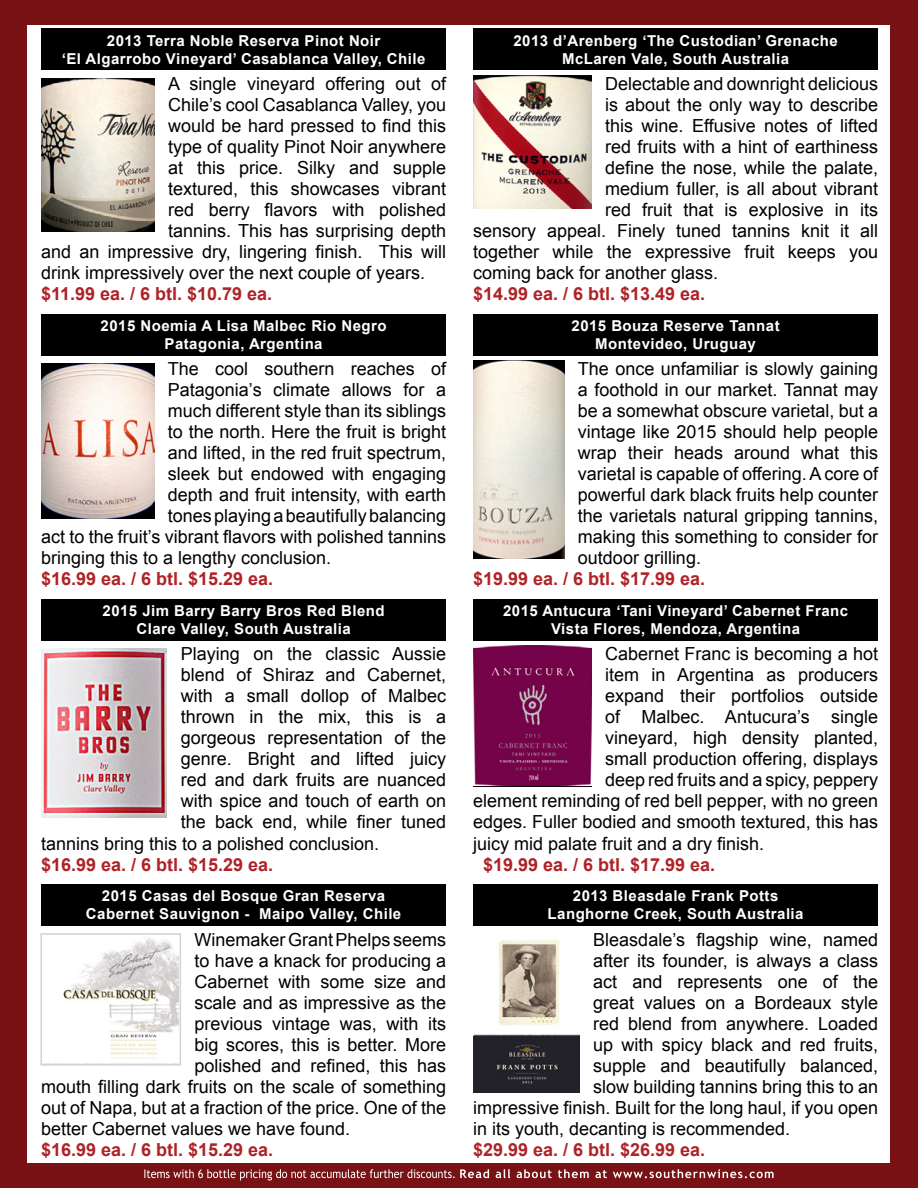
<style>
.page{position:relative;width:918px;height:1188px;background:#781214}
.page>*{position:absolute;margin:0;border:0;box-sizing:border-box;transform-origin:0 0}
.t1{font:18px/21px "Arial";color:#000;text-align:justify}
.t2{font:700 18px "Arial";color:#af2227}
.t3{font:700 15px/18px "Arial";letter-spacing:.03em;color:#fff;text-align:center}
</style>
<div class="page">
<div style="left:28px;top:25px;width:862px;height:1138px;background:#fff"></div>
<svg style="left:144px;top:1169px;width:630px;height:11px"></svg>
<div style="left:41px;top:28px;width:405px;height:42px;background:#000"></div>
<img style="left:41px;top:79px;width:114px;height:153px">
<div style="left:473px;top:28px;width:405px;height:42px;background:#000"></div>
<img style="left:473px;top:76px;width:119px;height:133px">
<div style="left:41px;top:314px;width:405px;height:42px;background:#000"></div>
<img style="left:41px;top:364px;width:113px;height:154px">
<div style="left:473px;top:314px;width:405px;height:42px;background:#000"></div>
<img style="left:473px;top:361px;width:91px;height:198px">
<div style="left:41px;top:599px;width:405px;height:42px;background:#000"></div>
<img style="left:41px;top:649px;width:125px;height:168px">
<div style="left:473px;top:599px;width:405px;height:42px;background:#000"></div>
<img style="left:473px;top:646px;width:119px;height:140px">
<div style="left:41px;top:884px;width:405px;height:42px;background:#000"></div>
<img style="left:63px;top:938px;width:115px;height:121px">
<div style="left:40px;top:933px;width:141px;height:133px;border:2px solid #d1d3d4"></div>
<div style="left:473px;top:884px;width:405px;height:42px;background:#000"></div>
<img style="left:473px;top:940px;width:107px;height:152px">
<p class="t3" style="left:62px;top:32px;width:365px">2013 Terra Noble Reserva Pinot Noir<br>‘El Algarrobo Vineyard’ Casablanca Valley, Chile</p>
<p class="t1" style="left:168px;top:74px;width:279px">A single vineyard offering out of</p>
<p class="t1" style="left:168px;top:95px;width:279px">Chile’s cool Casablanca Valley, you</p>
<p class="t1" style="left:168px;top:116px;width:279px">would be hard pressed to find this</p>
<p class="t1" style="left:168px;top:137px;width:279px">type of quality Pinot Noir anywhere</p>
<p class="t1" style="left:168px;top:158px;width:279px">at this price. Silky and supple</p>
<p class="t1" style="left:168px;top:179px;width:279px">textured, this showcases vibrant</p>
<p class="t1" style="left:168px;top:200px;width:279px">red berry flavors with polished</p>
<p class="t1" style="left:168px;top:221px;width:279px">tannins. This has surprising depth</p>
<p class="t1" style="left:41px;top:242px;width:406px">and an impressive dry, lingering finish. This will</p>
<p class="t1" style="left:41px;top:263px;width:386px">drink impressively over the next couple of years.</p>
<p class="t2" style="left:41px;top:282px;width:233px">$11.99 ea. / 6 btl. $10.79 ea.</p>
<p class="t3" style="left:101px;top:317px;width:287px">2015 Noemia A Lisa Malbec Rio Negro<br>Patagonia, Argentina</p>
<p class="t1" style="left:168px;top:359px;width:280px">The cool southern reaches of</p>
<p class="t1" style="left:168px;top:380px;width:280px">Patagonia’s climate allows for a</p>
<p class="t1" style="left:168px;top:401px;width:280px">much different style than its siblings</p>
<p class="t1" style="left:168px;top:422px;width:280px">to the north. Here the fruit is bright</p>
<p class="t1" style="left:168px;top:443px;width:280px">and lifted, in the red fruit spectrum,</p>
<p class="t1" style="left:168px;top:464px;width:280px">sleek but endowed with engaging</p>
<p class="t1" style="left:168px;top:485px;width:280px">depth and fruit intensity, with earth</p>
<p class="t1" style="left:168px;top:506px;width:280px">tones playing a beautifully balancing</p>
<p class="t1" style="left:41px;top:527px;width:406px">act to the fruit’s vibrant flavors with polished tannins</p>
<p class="t1" style="left:41px;top:548px;width:292px">bringing this to a lengthy conclusion.</p>
<p class="t2" style="left:41px;top:567px;width:234px">$16.99 ea. / 6 btl. $15.29 ea.</p>
<p class="t3" style="left:103px;top:603px;width:284px">2015 Jim Barry Barry Bros Red Blend<br>Clare Valley, South Australia</p>
<p class="t1" style="left:181px;top:644px;width:267px">Playing on the classic Aussie</p>
<p class="t1" style="left:181px;top:665px;width:267px">blend of Shiraz and Cabernet,</p>
<p class="t1" style="left:181px;top:686px;width:267px">with a small dollop of Malbec</p>
<p class="t1" style="left:181px;top:707px;width:267px">thrown in the mix, this is a</p>
<p class="t1" style="left:181px;top:728px;width:267px">gorgeous representation of the</p>
<p class="t1" style="left:181px;top:749px;width:267px">genre. Bright and lifted juicy</p>
<p class="t1" style="left:181px;top:770px;width:267px">red and dark fruits are nuanced</p>
<p class="t1" style="left:181px;top:791px;width:267px">with spice and touch of earth on</p>
<p class="t1" style="left:181px;top:812px;width:267px">the back end, while finer tuned</p>
<p class="t1" style="left:41px;top:833px;width:340px">tannins bring this to a polished conclusion.</p>
<p class="t2" style="left:41px;top:852px;width:234px">$16.99 ea. / 6 btl. $15.29 ea.</p>
<p class="t3" style="left:86px;top:888px;width:317px">2015 Casas del Bosque Gran Reserva<br>Cabernet Sauvignon - Maipo Valley, Chile</p>
<p class="t1" style="left:195px;top:929px;width:253px">Winemaker Grant Phelps seems</p>
<p class="t1" style="left:195px;top:950px;width:253px">to have a knack for producing a</p>
<p class="t1" style="left:195px;top:971px;width:253px">Cabernet with some size and</p>
<p class="t1" style="left:195px;top:992px;width:253px">scale and as impressive as the</p>
<p class="t1" style="left:195px;top:1013px;width:253px">previous vintage was, with its</p>
<p class="t1" style="left:195px;top:1034px;width:253px">big scores, this is better. More</p>
<p class="t1" style="left:195px;top:1055px;width:253px">polished and refined, this has</p>
<p class="t1" style="left:41px;top:1076px;width:406px">mouth filling dark fruits on the scale of something</p>
<p class="t1" style="left:41px;top:1097px;width:406px">out of Napa, but at a fraction of the price. One of the</p>
<p class="t1" style="left:41px;top:1118px;width:311px">better Cabernet values we have found.</p>
<p class="t2" style="left:41px;top:1137px;width:234px">$16.99 ea. / 6 btl. $15.29 ea.</p>
<p class="t3" style="left:513px;top:32px;width:326px">2013 d’Arenberg ‘The Custodian’ Grenache<br>McLaren Vale, South Australia</p>
<p class="t1" style="left:605px;top:74px;width:274px">Delectable and downright delicious</p>
<p class="t1" style="left:605px;top:95px;width:274px">is about the only way to describe</p>
<p class="t1" style="left:605px;top:116px;width:274px">this wine. Effusive notes of lifted</p>
<p class="t1" style="left:605px;top:137px;width:274px">red fruits with a hint of earthiness</p>
<p class="t1" style="left:605px;top:158px;width:274px">define the nose, while the palate,</p>
<p class="t1" style="left:605px;top:179px;width:274px">medium fuller, is all about vibrant</p>
<p class="t1" style="left:605px;top:200px;width:274px">red fruit that is explosive in its</p>
<p class="t1" style="left:473px;top:221px;width:406px">sensory appeal. Finely tuned tannins knit it all</p>
<p class="t1" style="left:473px;top:242px;width:406px">together while the expressive fruit keeps you</p>
<p class="t1" style="left:473px;top:263px;width:247px">coming back for another glass.</p>
<p class="t2" style="left:473px;top:282px;width:234px">$14.99 ea. / 6 btl. $13.49 ea.</p>
<p class="t3" style="left:572px;top:317px;width:210px">2015 Bouza Reserve Tannat<br>Montevideo, Uruguay</p>
<p class="t1" style="left:578px;top:359px;width:302px">The once unfamiliar is slowly gaining a foothold in our market. Tannat may be a somewhat obscure varietal, but a vintage like 2015 should help people wrap their heads around what this varietal is capable of offering. A core of powerful dark black fruits help counter the varietals natural gripping tannins, making this something to consider for outdoor grilling.</p>
<p class="t2" style="left:473px;top:567px;width:234px">$19.99 ea. / 6 btl. $17.99 ea.</p>
<p class="t3" style="left:503px;top:603px;width:347px">2015 Antucura ‘Tani Vineyard’ Cabernet Franc<br>Vista Flores, Mendoza, Argentina</p>
<p class="t1" style="left:605px;top:644px;width:274px">Cabernet Franc is becoming a hot</p>
<p class="t1" style="left:605px;top:665px;width:274px">item in Argentina as producers</p>
<p class="t1" style="left:605px;top:686px;width:274px">expand their portfolios outside</p>
<p class="t1" style="left:605px;top:707px;width:274px">of Malbec. Antucura’s single</p>
<p class="t1" style="left:605px;top:728px;width:274px">vineyard, high density planted,</p>
<p class="t1" style="left:605px;top:749px;width:274px">small production offering, displays</p>
<p class="t1" style="left:605px;top:770px;width:274px">deep red fruits and a spicy, peppery</p>
<p class="t1" style="left:473px;top:791px;width:406px">element reminding of red bell pepper, with no green</p>
<p class="t1" style="left:473px;top:812px;width:406px">edges. Fuller bodied and smooth textured, this has</p>
<p class="t1" style="left:473px;top:833px;width:293px">juicy mid palate fruit and a dry finish.</p>
<p class="t2" style="left:483px;top:852px;width:234px">$19.99 ea. / 6 btl. $17.99 ea.</p>
<p class="t3" style="left:548px;top:888px;width:257px">2013 Bleasdale Frank Potts<br>Langhorne Creek, South Australia</p>
<p class="t1" style="left:593px;top:929px;width:286px">Bleasdale’s flagship wine, named</p>
<p class="t1" style="left:593px;top:950px;width:286px">after its founder, is always a class</p>
<p class="t1" style="left:593px;top:971px;width:286px">act and represents one of the</p>
<p class="t1" style="left:593px;top:992px;width:286px">great values on a Bordeaux style</p>
<p class="t1" style="left:593px;top:1013px;width:286px">red blend from anywhere. Loaded</p>
<p class="t1" style="left:593px;top:1034px;width:286px">up with spicy black and red fruits,</p>
<p class="t1" style="left:593px;top:1055px;width:286px">supple and beautifully balanced,</p>
<p class="t1" style="left:593px;top:1076px;width:286px">slow building tannins bring this to an</p>
<p class="t1" style="left:473px;top:1097px;width:406px">impressive finish. Built for the long haul, if you open</p>
<p class="t1" style="left:473px;top:1118px;width:319px">in its youth, decanting is recommended.</p>
<p class="t2" style="left:473px;top:1137px;width:234px">$29.99 ea. / 6 btl. $26.99 ea.</p>
</div>
